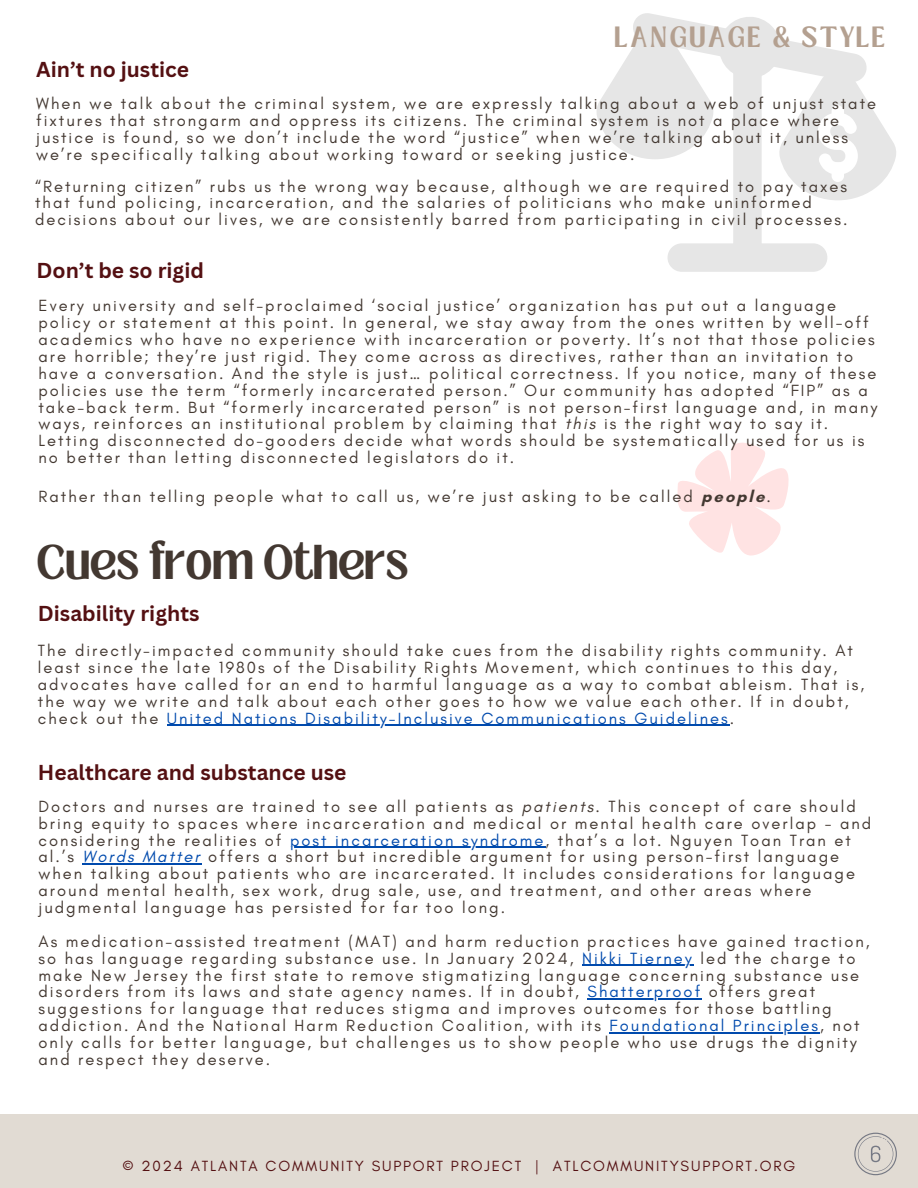
<style>
.page{position:relative;width:918px;height:1188px;background:#fff}
.page>*{position:absolute;margin:0;border:0;box-sizing:border-box;transform-origin:0 0}
.t1{font:700 37.5px "Loubag";color:#433831}
.t2{font:700 22.5px "Loubag";letter-spacing:.125em;color:#b4a090}
.t3{font:700 21px "Canva Sans";color:#541012}
.t4{font:16.5px/16.8px "Glacial Indifference";letter-spacing:.125em;color:#433831}
.t5{font:15px "Glacial Indifference";letter-spacing:.125em;color:#541012}
.s1{font-style:italic}
.s2{font-weight:700}
.s3{color:#004aad}
.s4{font-style:italic;color:#004aad}
</style>
<div class="page">
<div style="left:0;top:1115px;width:918px;height:73px;background:#e1dbd3"></div>
<svg style="left:677px;top:442px;width:112px;height:114px"></svg>
<div style="left:668px;top:243px;width:159px;height:28px;background:#e6e6e6;border-radius:14px"></div>
<svg style="left:596px;top:13px;width:300px;height:252px"></svg>
<svg style="left:854px;top:1133px;width:43px;height:42px"></svg>
<hr style="left:167px;top:725px;width:563px;height:1px;background:#004aad">
<hr style="left:290px;top:847px;width:256px;height:1px;background:#004aad">
<hr style="left:83px;top:864px;width:119px;height:1px;background:#004aad">
<hr style="left:582px;top:965px;width:112px;height:1px;background:#004aad">
<hr style="left:588px;top:999px;width:114px;height:1px;background:#004aad">
<hr style="left:610px;top:1032px;width:210px;height:1px;background:#004aad">
<h2 class="t2" style="left:615px;top:19px;width:272px">LANGUAGE &amp; STYLE</h2>
<p class="t3" style="left:36px;top:54px;width:155px">Ain’t no justice</p>
<p class="t4" style="left:36px;top:95px;width:842px">When we talk about the criminal system, we are expressly talking about a web of unjust state fixtures that strongarm and oppress its citizens. The criminal system is not a place where justice is found, so we don’t include the word “justice” when we’re talking about it, unless we’re specifically talking about working toward or seeking justice.</p>
<p class="t4" style="left:35px;top:177px;width:814px">“Returning citizen” rubs us the wrong way because, although we are required to pay taxes that fund policing, incarceration, and the salaries of politicians who make uninformed decisions about our lives, we are consistently barred from participating in civil processes.</p>
<p class="t3" style="left:37px;top:256px;width:169px">Don’t be so rigid</p>
<p class="t4" style="left:39px;top:297px;width:841px">Every university and self-proclaimed ‘social justice’ organization has put out a language policy or statement at this point. In general, we stay away from the ones written by well-off academics who have no experience with incarceration or poverty. It’s not that those policies are horrible; they’re just rigid. They come across as directives, rather than an invitation to have a conversation. And the style is just… political correctness. If you notice, many of these policies use the term “formerly incarcerated person.” Our community has adopted “FIP” as a take-back term. But “formerly incarcerated person” is not person-first language and, in many ways, reinforces an institutional problem by claiming that <span class="s1">this</span> is the right way to say it.<br>Letting disconnected do-gooders decide what words should be systematically used for us is no better than letting disconnected legislators do it.</p>
<p class="t4" style="left:39px;top:488px;width:734px">Rather than telling people what to call us, we’re just asking to be called <span class="s2">people</span>.</p>
<h1 class="t1" style="left:37px;top:533px;width:373px">Cues from Others</h1>
<p class="t3" style="left:38px;top:598px;width:163px">Disability rights</p>
<p class="t4" style="left:38px;top:642px;width:828px">The directly-impacted community should take cues from the disability rights community. At least since the late 1980s of the Disability Rights Movement, which continues to this day, advocates have called for an end to harmful language as a way to combat ableism. That is, the way we write and talk about each other goes to how we value each other. If in doubt, check out the <span class="s3">United Nations Disability-Inclusive Communications Guidelines</span>.</p>
<p class="t3" style="left:38px;top:758px;width:310px">Healthcare and substance use</p>
<p class="t4" style="left:39px;top:798px;width:834px">Doctors and nurses are trained to see all patients as <span class="s1">patients.</span> This concept of care should bring equity to spaces where incarceration and medical or mental health care overlap - and considering the realities of <span class="s3">post incarceration syndrome</span>, that’s a lot. Nguyen Toan Tran et al.’s <span class="s4">Words Matter</span> offers a short but incredible argument for using person-first language when talking about patients who are incarcerated. It includes considerations for language around mental health, sex work, drug sale, use, and treatment, and other areas where judgmental language has persisted for far too long.</p>
<p class="t4" style="left:39px;top:933px;width:833px">As medication-assisted treatment (MAT) and harm reduction practices have gained traction, so has language regarding substance use. In January 2024, <span class="s3">Nikki Tierney</span> led the charge to make New Jersey the first state to remove stigmatizing language concerning substance use disorders from its laws and state agency names. If in doubt, <span class="s3">Shatterproof</span> offers great suggestions for language that reduces stigma and improves outcomes for those battling addiction. And the National Harm Reduction Coalition, with its <span class="s3">Foundational Principles</span>, not only calls for better language, but challenges us to show people who use drugs the dignity and respect they deserve.</p>
<p class="t5" style="left:123px;top:1157px;width:674px">© 2024 ATLANTA COMMUNITY SUPPORT PROJECT | ATLCOMMUNITYSUPPORT.ORG</p>
</div>
